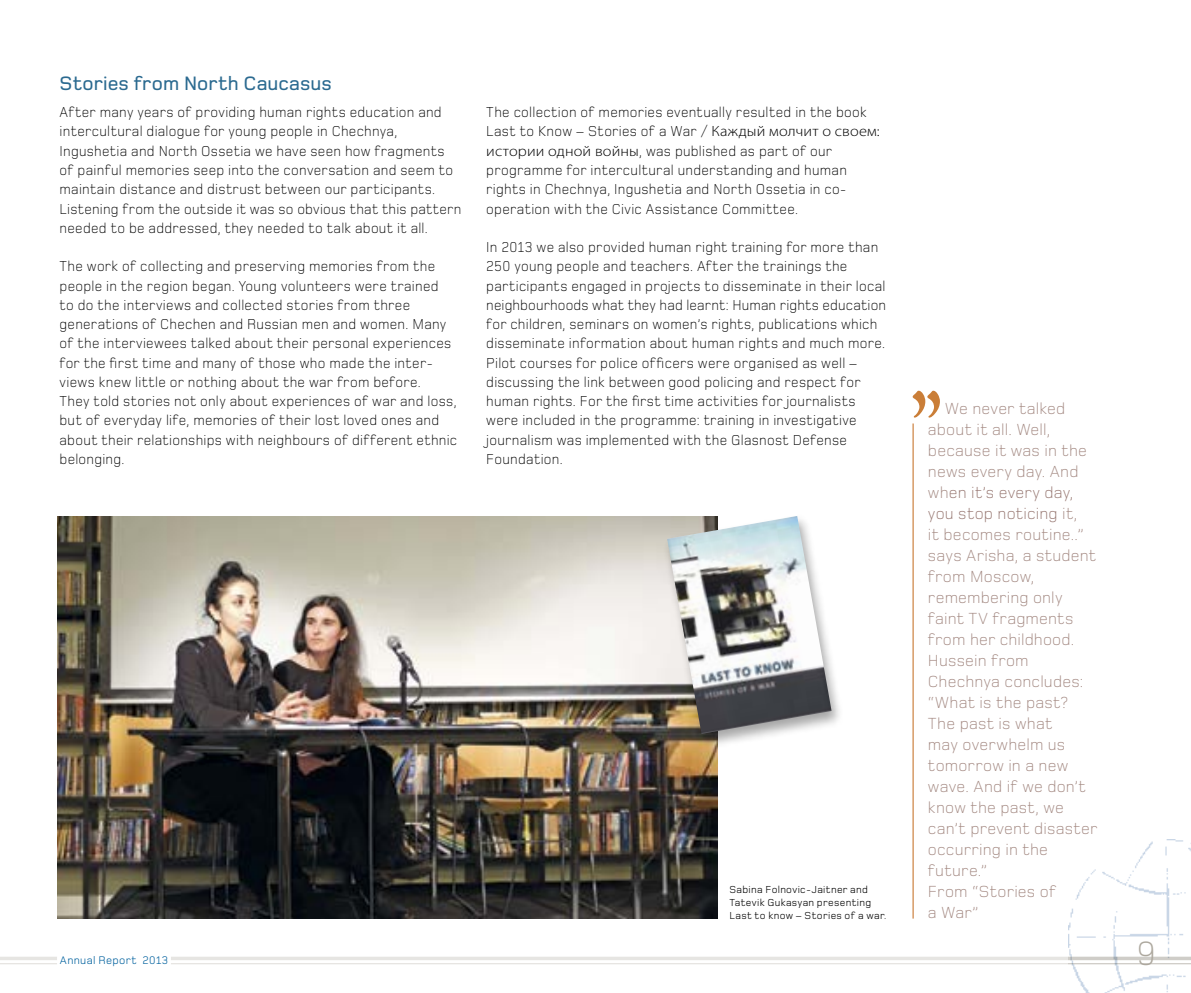
<style>
.page{position:relative;width:1191px;height:993px;background:#fff}
.page>*{position:absolute;margin:0;border:0;box-sizing:border-box;transform-origin:0 0}
.t1{font:300 35px "Foundry Monoline";color:#ada89e}
.t2{font:500 20.12px "Foundry Monoline";color:#2b6a90}
.t3{font:300 16.62px/21px "Foundry Monoline";letter-spacing:.01em;color:#a28780}
.t4{font:300 14.88px/19.2px "Foundry Monoline";letter-spacing:.02em;color:#000;scale:.95 1}
.t5{font:11.38px "Foundry Monoline";letter-spacing:.025em;color:#00619e}
.t6{font:10.5px/12.6px "Foundry Monoline";letter-spacing:.03em;color:#000}
.s1{font-family:"Myriad Pro"}
.s2{color:#fff}
.s3{color:#94746e}
</style>
<div class="page">
<img style="left:57px;top:516px;width:661px;height:402px">
<hr style="left:912px;top:423px;width:1px;height:495px;background:#c2681a">
<div style="left:662px;top:513px;width:182px;height:236px;background:#000;opacity:.35"></div>
<img style="left:667px;top:515px;width:164px;height:218px">
<svg style="left:912px;top:390px;width:28px;height:27px"></svg>
<hr style="left:0;top:956px;width:1191px;height:3px;background:#ada89e">
<hr style="left:0;top:962px;width:1191px;height:1px;background:#ada89e">
<div style="left:57px;top:954px;width:114px;height:12px;background:#fff"></div>
<img style="left:1068px;top:839px;width:123px;height:153px">
<h2 class="t2" style="left:60px;top:73px;width:274px">Stories from North Caucasus</h2>
<p class="t4" style="left:60px;top:102px;width:424px">After many years of providing human rights education and intercultural dialogue for young people in Chechnya, Ingushetia and North Ossetia we have seen how fragments of painful memories seep into the conversation and seem to maintain distance and distrust between our participants.<br>Listening from the outside it was so obvious that this pattern needed to be addressed, they needed to talk about it all.</p>
<p class="t4" style="left:60px;top:256px;width:420px">The work of collecting and preserving memories from the people in the region began. Young volunteers were trained<br>to do the interviews and collected stories from three generations of Chechen and Russian men and women. Many of the interviewees talked about their personal experiences for the first time and many of those who made the inter&shy;views knew little or nothing about the war from before.<br>They told stories not only about experiences of war and loss, but of everyday life, memories of their lost loved ones and about their relationships with neighbours of different ethnic belonging.</p>
<p class="t4" style="left:486px;top:102px;width:416px">The collection of memories eventually resulted in the book Last to Know – Stories of a War / <span class="s1">Каждый молчит о своем: истории одной войны</span>, was published as part of our programme for intercultural understanding and human rights in Chechnya, Ingushetia and North Ossetia in co&shy;operation with the Civic Assistance Committee.</p>
<p class="t4" style="left:486px;top:237px;width:422px">In 2013 we also provided human right training for more than 250 young people and teachers. After the trainings the participants engaged in projects to disseminate in their local neighbourhoods what they had learnt: Human rights education for children, seminars on women’s rights, publications which disseminate information about human rights and much more.<br>Pilot courses for police officers were organised as well – discussing the link between good policing and respect for human rights. For the first time activities for journalists were included in the programme: training in investigative journalism was implemented with the Glasnost Defense Foundation.</p>
<p class="t5" style="left:60px;top:954px;width:112px">Annual Report 2013<span class="s2">.</span></p>
<p class="t6" style="left:729px;top:883px;width:158px">Sabina Folnovic-Jaitner and<br>Tatevik Gukasyan presenting<br>Last to know – Stories of a war.</p>
<p class="t3" style="left:928px;top:398px;width:171px;text-indent:17px">We never talked about it all. Well, because it was in the news every day. And wh<span class="s3">en it’s every day, you stop noticing</span> it,<br>it becomes routine..” says Arisha, a student from Moscow, remembering only faint TV fragments from her childhood.<br>Hussein from<br>Chechnya concludes: “What is the past?<br>The past is what<br>may overwhelm us tomorrow in a new wave. And if we don’t know the past, we can’t prevent disaster occurring in the future.”<br>From “Stories of<br>a War”</p>
<h1 class="t1" style="left:1136px;top:934px;width:21px">9</h1>
</div>
